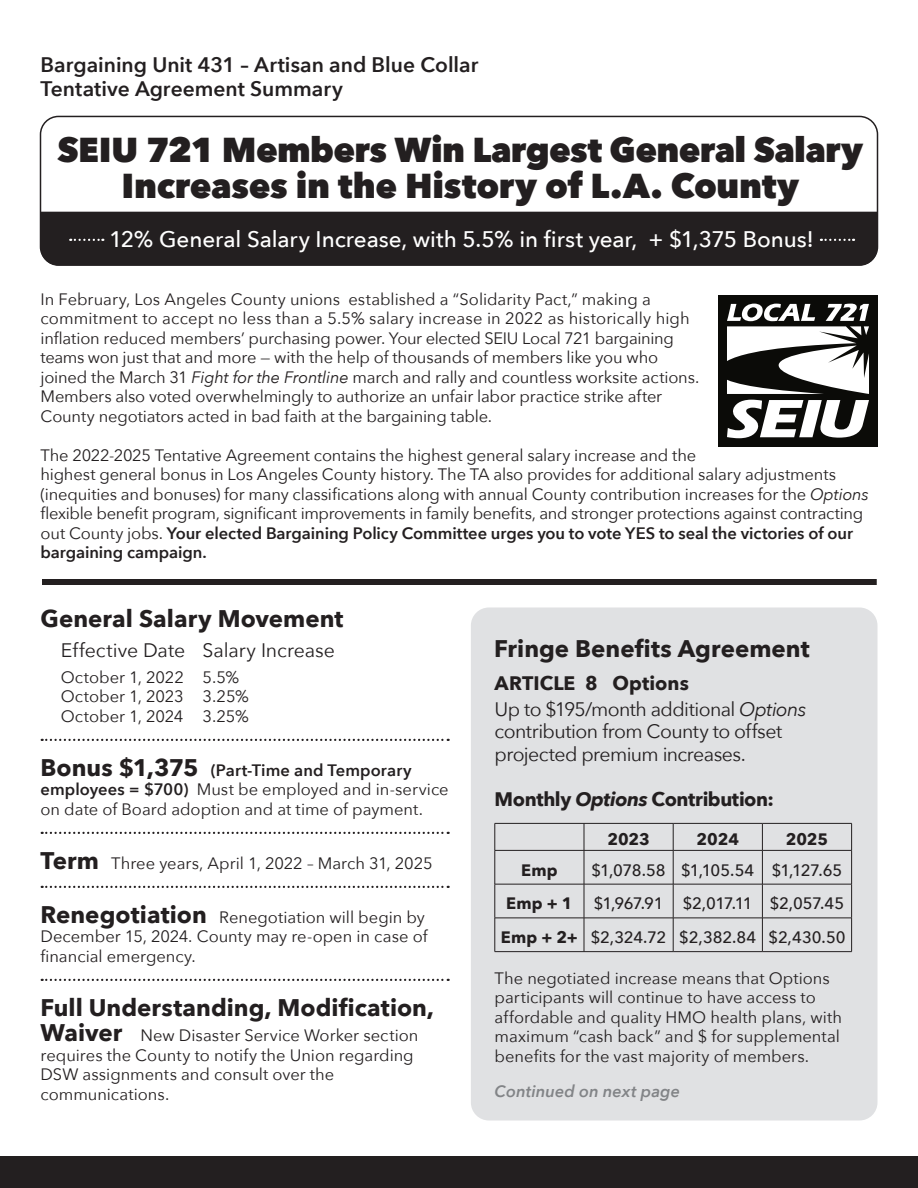
<style>
.page{position:relative;width:918px;height:1188px;background:#fff}
.page>*{position:absolute;margin:0;border:0;box-sizing:border-box;transform-origin:0 0}
.t1{font:800 34.5px/36px "Avenir Next";letter-spacing:-.015em;color:#231f20;text-align:center}
.t2{font:700 24px "Avenir Next";color:#231f20}
.t3{font:500 22.5px "Avenir Next";letter-spacing:-.005em;color:#fff}
.t4{font:600 21px/24px "Avenir Next";color:#231f20}
.t5{font:19.5px/25.5px "Avenir Next";letter-spacing:-.025em;color:#231f20}
.t6{font:19.5px "Avenir Next";letter-spacing:-.005em;color:#231f20}
.t7{font:700 19.5px "Avenir Next";letter-spacing:-.02em;color:#231f20}
.t8{font:16.5px/19.5px "Avenir Next";letter-spacing:-.005em;color:#231f20}
.t9{font:500 16.5px/33.8px "Avenir Next";letter-spacing:-.025em;color:#231f20;text-align:right}
.t10{font:700 16.5px "Avenir Next";letter-spacing:-.005em;color:#231f20}
.t11{font:italic 600 16.5px "Avenir Next";letter-spacing:.005em;color:#828487}
.s1{font-style:italic}
.s2{font-weight:600}
.s3{font-weight:700;font-size:24px}
.s4{font-weight:700}
</style>
<div class="page">
<div style="left:0;top:1156px;width:918px;height:32px;background:#231f20"></div>
<div style="left:471px;top:608px;width:407px;height:512px;background:#e0e1e3;border-radius:18px"></div>
<div style="left:718px;top:296px;width:160px;height:151px;background:#0b0b08"></div>
<svg style="left:727px;top:400px;width:142px;height:38px"></svg>
<svg style="left:727px;top:304px;width:142px;height:90px"></svg>
<svg style="left:42px;top:739px;width:407px;height:2px"></svg>
<svg style="left:42px;top:832px;width:407px;height:2px"></svg>
<svg style="left:42px;top:886px;width:407px;height:2px"></svg>
<svg style="left:42px;top:979px;width:407px;height:2px"></svg>
<div style="left:40px;top:116px;width:838px;height:150px;border:2px solid #231f20;border-radius:18px"></div>
<div style="left:40px;top:212px;width:838px;height:54px;background:#231f20"></div>
<svg style="left:70px;top:239px;width:33px;height:2px"></svg>
<svg style="left:821px;top:239px;width:33px;height:2px"></svg>
<div style="left:42px;top:579px;width:835px;height:6px;background:#231f20"></div>
<hr style="left:495px;top:823px;width:89px;height:1px;background:#231f20">
<svg style="left:495px;top:824px;width:1px;height:26px"></svg>
<hr style="left:584px;top:823px;width:89px;height:1px;background:#231f20">
<svg style="left:584px;top:824px;width:1px;height:26px"></svg>
<hr style="left:673px;top:823px;width:89px;height:1px;background:#231f20">
<svg style="left:673px;top:824px;width:1px;height:26px"></svg>
<hr style="left:762px;top:823px;width:90px;height:1px;background:#231f20">
<svg style="left:762px;top:824px;width:1px;height:26px"></svg>
<svg style="left:851px;top:824px;width:1px;height:26px"></svg>
<hr style="left:495px;top:850px;width:89px;height:1px;background:#231f20">
<hr style="left:495px;top:851px;width:1px;height:33px;background:#231f20">
<hr style="left:584px;top:850px;width:89px;height:1px;background:#231f20">
<hr style="left:584px;top:851px;width:1px;height:33px;background:#231f20">
<hr style="left:673px;top:850px;width:89px;height:1px;background:#231f20">
<hr style="left:673px;top:851px;width:1px;height:33px;background:#231f20">
<hr style="left:762px;top:850px;width:90px;height:1px;background:#231f20">
<hr style="left:762px;top:851px;width:1px;height:33px;background:#231f20">
<hr style="left:851px;top:851px;width:1px;height:33px;background:#231f20">
<hr style="left:495px;top:884px;width:89px;height:1px;background:#231f20">
<hr style="left:495px;top:884px;width:1px;height:34px;background:#231f20">
<hr style="left:584px;top:884px;width:89px;height:1px;background:#231f20">
<hr style="left:584px;top:884px;width:1px;height:34px;background:#231f20">
<hr style="left:673px;top:884px;width:89px;height:1px;background:#231f20">
<hr style="left:673px;top:884px;width:1px;height:34px;background:#231f20">
<hr style="left:762px;top:884px;width:90px;height:1px;background:#231f20">
<hr style="left:762px;top:884px;width:1px;height:34px;background:#231f20">
<hr style="left:851px;top:884px;width:1px;height:34px;background:#231f20">
<hr style="left:495px;top:918px;width:89px;height:1px;background:#231f20">
<hr style="left:495px;top:918px;width:1px;height:33px;background:#231f20">
<hr style="left:584px;top:918px;width:89px;height:1px;background:#231f20">
<hr style="left:584px;top:918px;width:1px;height:33px;background:#231f20">
<hr style="left:673px;top:918px;width:89px;height:1px;background:#231f20">
<hr style="left:673px;top:918px;width:1px;height:33px;background:#231f20">
<hr style="left:762px;top:918px;width:90px;height:1px;background:#231f20">
<hr style="left:762px;top:918px;width:1px;height:33px;background:#231f20">
<hr style="left:851px;top:918px;width:1px;height:33px;background:#231f20">
<hr style="left:495px;top:951px;width:89px;height:1px;background:#231f20">
<hr style="left:584px;top:951px;width:89px;height:1px;background:#231f20">
<hr style="left:673px;top:951px;width:89px;height:1px;background:#231f20">
<hr style="left:762px;top:951px;width:90px;height:1px;background:#231f20">
<p class="t4" style="left:40px;top:52px;width:439px">Bargaining Unit 431 – Artisan and Blue Collar<br>Tentative Agreement Summary</p>
<h1 class="t1" style="left:58px;top:131px;width:807px">SEIU 721 Members Win Largest General Salary<br>Increases in the History of L.A. County</h1>
<h3 class="t3" style="left:109px;top:220px;width:707px">12% General Salary Increase, with 5.5% in first year, + $1,375 Bonus!</h3>
<p class="t8" style="left:40px;top:288px;width:660px">In February, Los Angeles County unions established a “Solidarity Pact,” making a commitment to accept no less than a 5.5% salary increase in 2022 as historically high inflation reduced members’ purchasing power. Your elected SEIU Local 721 bargaining teams won just that and more — with the help of thousands of members like you who joined the March 31 <span class="s1">Fight for the Frontline</span> march and rally and countless worksite actions.<br>Members also voted overwhelmingly to authorize an unfair labor practice strike after County negotiators acted in bad faith at the bargaining table.</p>
<p class="t8" style="left:40px;top:444px;width:830px">The 2022-2025 Tentative Agreement contains the highest general salary increase and the<br>highest general bonus in Los Angeles County history. The TA also provides for additional salary adjustments (inequities and bonuses) for many classifications along with annual County contribution increases for the <span class="s1">Options </span>flexible benefit program, significant improvements in family benefits, and stronger protections against contracting out County jobs. <span class="s2">Your elected Bargaining Policy Committee urges you to vote YES to seal the victories of our bargaining campaign.</span></p>
<h2 class="t2" style="left:41px;top:598px;width:304px">General Salary Movement</h2>
<p class="t6" style="left:61px;top:634px;width:276px">Effective Date Salary Increase</p>
<p class="t8" style="left:61px;top:666px;width:190px">October 1, 2022 5.5%<br>October 1, 2023 3.25%<br>October 1, 2024 3.25%</p>
<p class="t8" style="left:41px;top:759px;width:410px"><span class="s3">Bonus $1,375</span> <span class="s2">(Part-Time and Temporary employees = $700)</span> Must be employed and in-service on date of Board adoption and at time of payment.</p>
<p class="t8" style="left:41px;top:852px;width:394px"><span class="s3">Term</span> Three years, April 1, 2022 – March 31, 2025</p>
<p class="t8" style="left:41px;top:906px;width:389px"><span class="s3">Renegotiation</span> Renegotiation will begin by<br>December 15, 2024. County may re-open in case of financial emergency.</p>
<h2 class="t2" style="left:41px;top:986px;width:395px">Full Understanding, Modification,</h2>
<p class="t8" style="left:41px;top:1025px;width:379px"><span class="s3">Waiver</span> New Disaster Service Worker section requires the County to notify the Union regarding DSW assignments and consult over the communications.</p>
<h2 class="t2" style="left:494px;top:628px;width:317px">Fringe Benefits Agreement</h2>
<p class="t5" style="left:495px;top:670px;width:313px"><span class="s4">ARTICLE 8 Options<br></span>Up to $195/month additional <span class="s1">Options</span></p>
<p class="t5" style="left:495px;top:719px;width:289px;line-height:22.5px">contribution from County to offset projected premium increases.</p>
<p class="t7" style="left:495px;top:782px;width:281px">Monthly <span class="s1">Options</span> Contribution:</p>
<p class="t10" style="left:607px;top:825px;width:44px">2023</p>
<p class="t10" style="left:697px;top:825px;width:44px">2024</p>
<p class="t10" style="left:786px;top:825px;width:44px">2025</p>
<p class="t10" style="left:521px;top:855px;width:38px">Emp</p>
<p class="t9" style="left:592px;top:852px;width:252px">$1,078.58 $1,105.54 $1,127.65</p>
<p class="t10" style="left:506px;top:889px;width:68px">Emp + 1</p>
<p class="t9" style="left:501px;top:886px;width:346px">$1,967.91 $2,017.11 $2,057.45<br><span class="s4">Emp + 2+</span> $2,324.72 $2,382.84 $2,430.50</p>
<p class="t8" style="left:495px;top:968px;width:349px">The negotiated increase means that Options participants will continue to have access to affordable and quality HMO health plans, with maximum “cash back” and $ for supplemental benefits for the vast majority of members.</p>
<p class="t11" style="left:495px;top:1077px;width:187px">Continued on next page</p>
</div>
